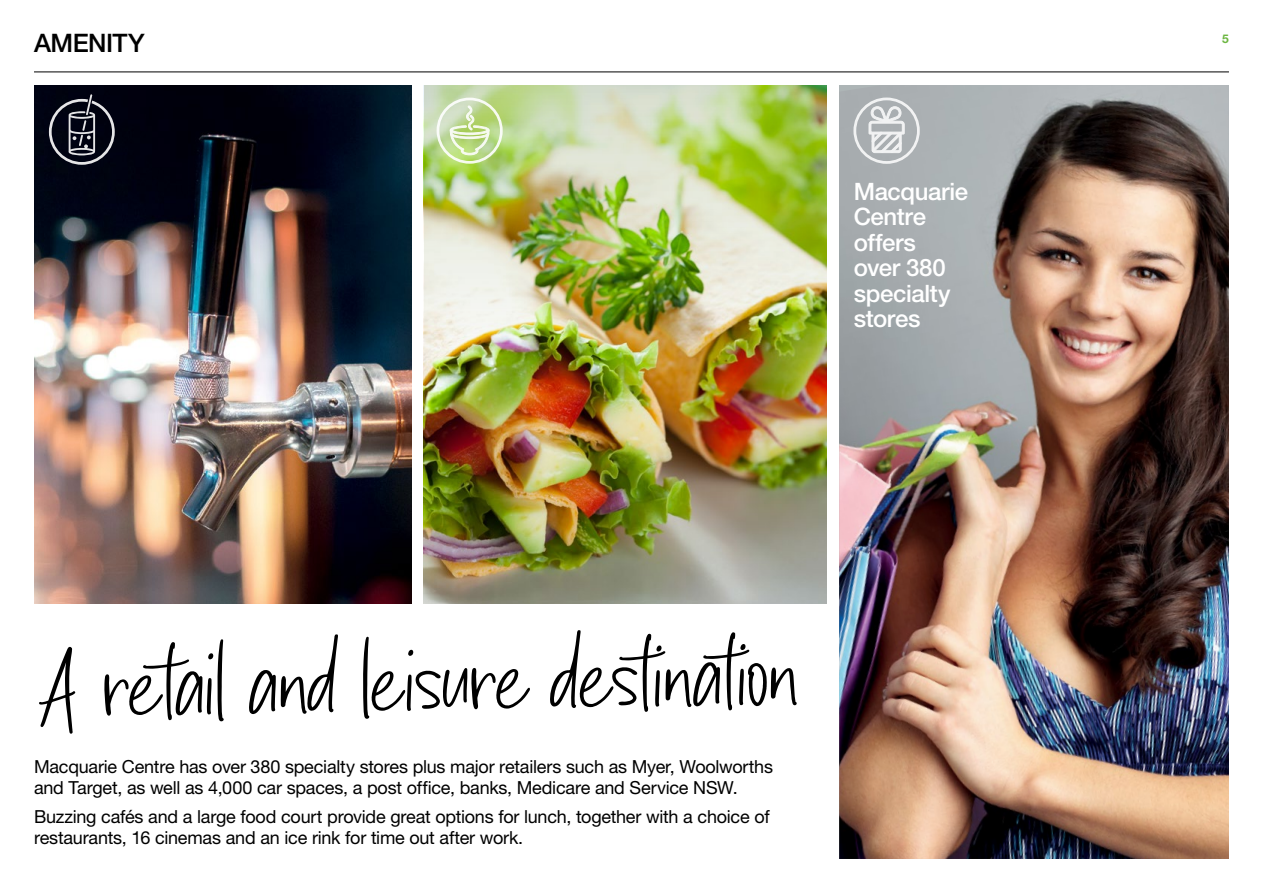
<style>
.page{position:relative;width:1263px;height:893px;background:#fff}
.page>*{position:absolute;margin:0;border:0;box-sizing:border-box;transform-origin:0 0}
.t1{font:103.5px "Ambition Script";color:#000}
.t2{font:500 25.5px "Helvetica Neue LT Std";letter-spacing:-.02em;color:#000}
.t3{font:500 24px/25.5px "Helvetica Neue LT Std";letter-spacing:-.015em;color:#fff}
.t4{font:18px/21px "Helvetica Neue LT Std";letter-spacing:-.015em;color:#000}
.t5{font:700 12px "Helvetica Neue LT Std";color:#6cb641}
</style>
<div class="page">
<img style="left:839px;top:85px;width:390px;height:774px">
<img style="left:424px;top:393px;width:402px;height:211px">
<img style="left:424px;top:85px;width:402px;height:308px">
<img style="left:34px;top:85px;width:377px;height:519px">
<svg style="left:49px;top:94px;width:66px;height:71px;background:#31323e"></svg>
<div style="left:437px;top:98px;width:66px;height:66px;border:3px solid #fff;border-radius:50%"></div>
<svg style="left:449px;top:105px;width:41px;height:51px;background:#c9e0a4"></svg>
<svg style="left:853px;top:98px;width:67px;height:66px"></svg>
<hr style="left:34px;top:72px;width:1195px;height:1px;background:#000">
<h2 class="t2" style="left:34px;top:28px;width:112px">AMENITY</h2>
<h3 class="t3" style="left:854px;top:178px;width:116px">Macquarie<br>Centre offers over 380 specialty stores</h3>
<h1 class="t1" style="left:38px;top:613px;width:759px;rotate:-1deg">A retail and leisure destination</h1>
<p class="t4" style="left:34px;top:755px;width:740px">Macquarie Centre has over 380 specialty stores plus major retailers such as Myer, Woolworths and Target, as well as 4,000 car spaces, a post office, banks, Medicare and Service NSW.</p>
<p class="t4" style="left:34px;top:806px;width:737px">Buzzing cafés and a large food court provide great options for lunch, together with a choice of restaurants, 16 cinemas and an ice rink for time out after work.</p>
<p class="t5" style="left:1222px;top:31px;width:8px">5</p>
</div>
